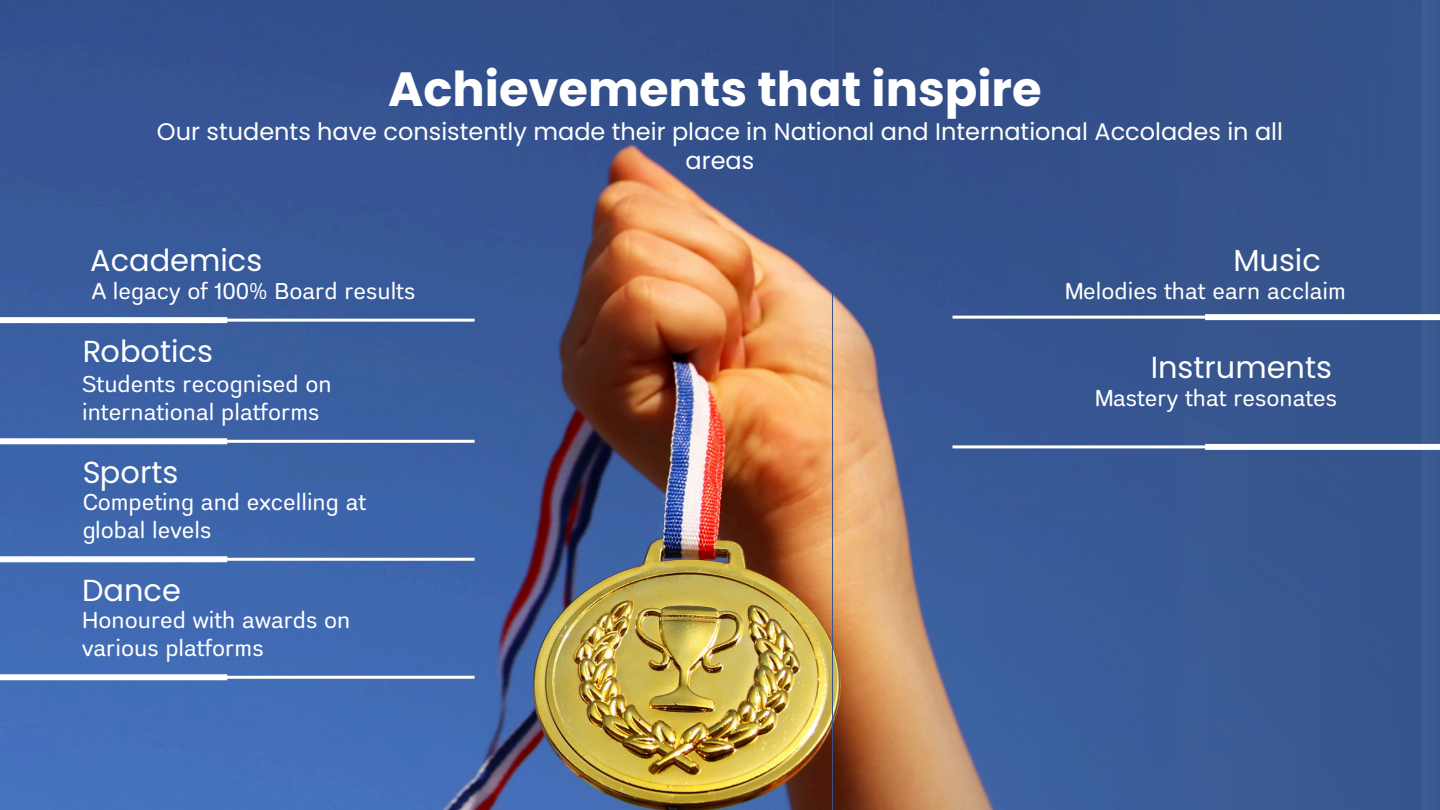
<style>
.page{position:relative;width:1440px;height:810px;background:#fff}
.page>*{position:absolute;margin:0;border:0;box-sizing:border-box;transform-origin:0 0}
.t1{font:700 48px "Poppins";color:#fff}
.t2{font:30.4px "Poppins";color:#fff}
.t3{font:24px/28.5px "Poppins";color:#fff;text-align:center}
.t4{font:22.8px/27.8px "Prachason Neue Mon";color:#fff}
</style>
<div class="page">
<img style="left:0;top:0;width:833px;height:810px">
<svg style="left:833px;top:0;width:607px;height:810px;fill:#37568e"></svg>
<hr style="left:0;top:319px;width:475px;height:3px;background:#fff">
<div style="left:0;top:317px;width:227px;height:6px;background:#fff"></div>
<hr style="left:953px;top:316px;width:487px;height:3px;background:#fff">
<div style="left:1205px;top:314px;width:235px;height:6px;background:#fff"></div>
<hr style="left:0;top:440px;width:475px;height:3px;background:#fff">
<div style="left:0;top:438px;width:227px;height:6px;background:#fff"></div>
<hr style="left:953px;top:445px;width:487px;height:3px;background:#fff">
<div style="left:1205px;top:444px;width:235px;height:6px;background:#fff"></div>
<hr style="left:0;top:558px;width:475px;height:3px;background:#fff">
<div style="left:0;top:556px;width:227px;height:6px;background:#fff"></div>
<hr style="left:0;top:676px;width:475px;height:3px;background:#fff">
<div style="left:0;top:674px;width:227px;height:6px;background:#fff"></div>
<h1 class="t1" style="left:388px;top:55px;width:655px">Achievements that inspire</h1>
<h3 class="t3" style="left:157px;top:117px;width:1128px">Our students have consistently made their place in National and International Accolades in all areas</h3>
<h2 class="t2" style="left:90px;top:239px;width:174px">Academics</h2>
<p class="t4" style="left:92px;top:279px;width:325px">A legacy of 100% Board results</p>
<h2 class="t2" style="left:82px;top:330px;width:132px">Robotics</h2>
<h3 class="t4" style="left:82px;top:371px;width:251px">Students recognised on international platforms</h3>
<h2 class="t2" style="left:82px;top:451px;width:98px">Sports</h2>
<p class="t4" style="left:82px;top:489px;width:286px">Competing and excelling at global levels</p>
<h2 class="t2" style="left:82px;top:569px;width:100px">Dance</h2>
<p class="t4" style="left:82px;top:607px;width:270px">Honoured with awards on various platforms</p>
<h2 class="t2" style="left:1233px;top:239px;width:89px">Music</h2>
<p class="t4" style="left:1064px;top:279px;width:283px">Melodies that earn acclaim</p>
<h2 class="t2" style="left:1151px;top:346px;width:183px">Instruments</h2>
<p class="t4" style="left:1094px;top:386px;width:245px">Mastery that resonates</p>
</div>
